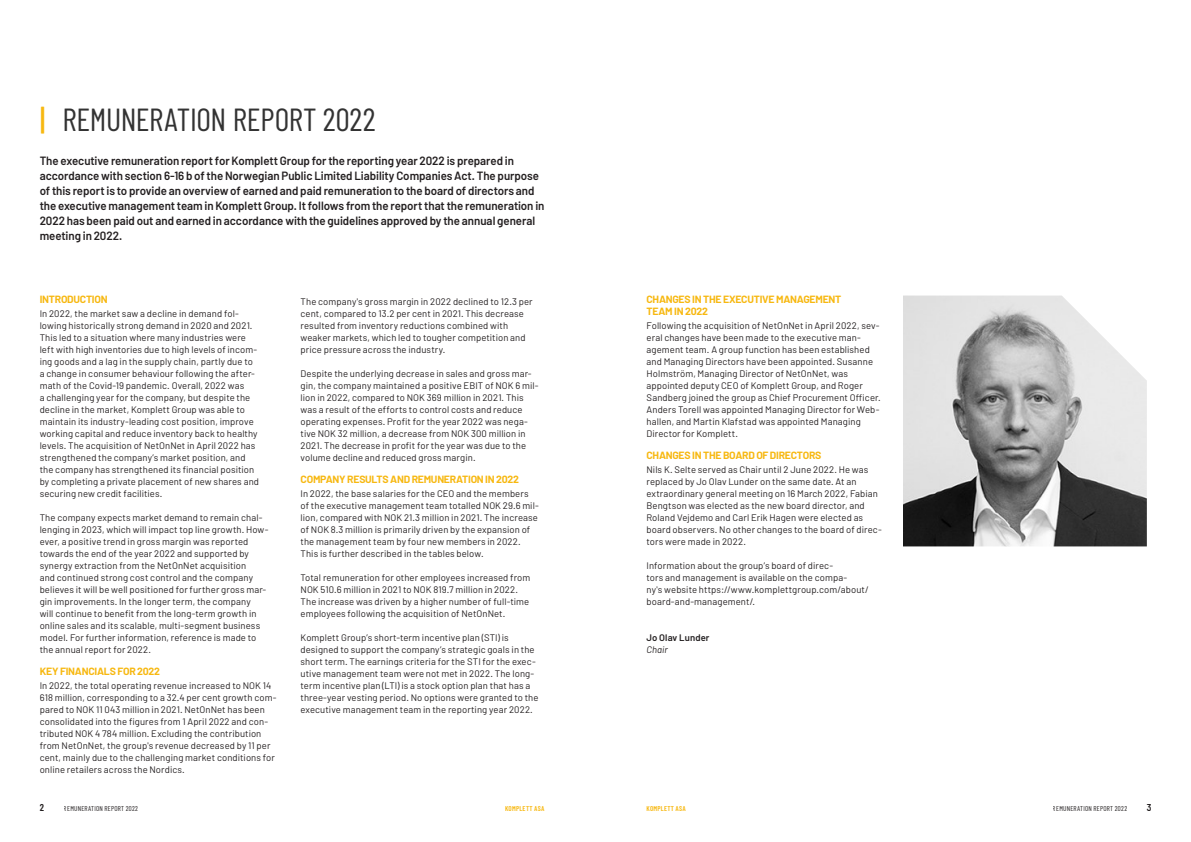
<style>
.page{position:relative;width:1191px;height:842px;background:#fff}
.page>*{position:absolute;margin:0;border:0;box-sizing:border-box;transform-origin:0 0}
.t1{font:32px "Barlow Condensed";letter-spacing:-.01em;color:#333}
.Ingress{font:600 12px/15px "Barlow";letter-spacing:-.005em;color:#231f20;scale:.96 1}
.Mellomtittel_1{font:700 10.5px/12px "Barlow";letter-spacing:-.025em;color:#f7b811}
.t2{font:600 10px "Barlow Condensed";color:#231f20}
.Brt_1__main{font:9.5px/12px "Barlow";letter-spacing:.01em;color:#231f20}
.Brt_1__main-2{font:600 9.5px/12px "Barlow";letter-spacing:.01em;color:#231f20}
.t3{font:7px "Barlow Condensed";letter-spacing:.035em;color:#231f20}
.t4{font:600 7px "Barlow Condensed";letter-spacing:.03em;color:#f7b811}
.s1{font-family:"Barlow";font-weight:500;color:#f7b811}
.s2{font-weight:400;font-style:italic}
</style>
<div class="page">
<img style="left:903px;top:296px;width:243px;height:250px">
<p class="t1" style="left:40px;top:100px;width:337px"><span class="s1">|</span> REMUNERATION REPORT 2022</p>
<p class="Ingress" style="left:40px;top:153px;width:527px">The executive remuneration report for Komplett Group for the reporting year 2022 is prepared in accordance with section 6-16 b of the Norwegian Public Limited Liability Companies Act. The purpose of this report is to provide an overview of earned and paid remuneration to the board of directors and the executive management team in Komplett Group. It follows from the report that the remuneration in 2022 has been paid out and earned in accordance with the guidelines approved by the annual general meeting in 2022.</p>
<p class="Mellomtittel_1" style="left:40px;top:293px;width:69px">INTRODUCTION</p>
<p class="Brt_1__main" style="left:40px;top:307px;width:221px">In 2022, the market saw a decline in demand fol&shy;lowing historically strong demand in 2020 and 2021.<br>This led to a situation where many industries were left with high inventories due to high levels of incom&shy;ing goods and a lag in the supply chain, partly due to a change in consumer behaviour following the after&shy;math of the Covid-19 pandemic. Overall, 2022 was<br>a challenging year for the company, but despite the decline in the market, Komplett Group was able to maintain its industry-leading cost position, improve working capital and reduce inventory back to healthy levels. The acquisition of NetOnNet in April 2022 has strengthened the company’s market position, and the company has strengthened its financial position by completing a private placement of new shares and securing new credit facilities.</p>
<p class="Brt_1__main" style="left:40px;top:511px;width:230px">The company expects market demand to remain chal&shy;lenging in 2023, which will impact top line growth. How&shy;ever, a positive trend in gross margin was reported towards the end of the year 2022 and supported by synergy extraction from the NetOnNet acquisition<br>and continued strong cost control and the company believes it will be well positioned for further gross mar&shy;gin improvements. In the longer term, the company<br>will continue to benefit from the long-term growth in online sales and its scalable, multi-segment business model. For further information, reference is made to the annual report for 2022.</p>
<p class="Mellomtittel_1" style="left:40px;top:665px;width:122px">KEY FINANCIALS FOR 2022</p>
<p class="Brt_1__main" style="left:40px;top:679px;width:238px">In 2022, the total operating revenue increased to NOK 14<br>618 million, corresponding to a 32.4 per cent growth com&shy;pared to NOK 11 043 million in 2021. NetOnNet has been consolidated into the figures from 1 April 2022 and con&shy;tributed NOK 4 784 million. Excluding the contribution from NetOnNet, the group's revenue decreased by 11 per cent, mainly due to the challenging market conditions for online retailers across the Nordics.</p>
<p class="Brt_1__main" style="left:300px;top:295px;width:234px">The company's gross margin in 2022 declined to 12.3 per cent, compared to 13.2 per cent in 2021. This decrease resulted from inventory reductions combined with weaker markets, which led to tougher competition and price pressure across the industry.</p>
<p class="Brt_1__main" style="left:300px;top:367px;width:239px">Despite the underlying decrease in sales and gross mar&shy;gin, the company maintained a positive EBIT of NOK 6 mil&shy;lion in 2022, compared to NOK 369 million in 2021. This was a result of the efforts to control costs and reduce operating expenses. Profit for the year 2022 was nega&shy;tive NOK 32 million, a decrease from NOK 300 million in 2021. The decrease in profit for the year was due to the volume decline and reduced gross margin.</p>
<p class="Mellomtittel_1" style="left:300px;top:473px;width:220px">COMPANY RESULTS AND REMUNERATION IN 2022</p>
<p class="Brt_1__main" style="left:300px;top:487px;width:240px">In 2022, the base salaries for the CEO and the members of the executive management team totalled NOK 29.6 mil&shy;lion, compared with NOK 21.3 million in 2021. The increase of NOK 8.3 million is primarily driven by the expansion of the management team by four new members in 2022.<br>This is further described in the tables below.</p>
<p class="Brt_1__main" style="left:300px;top:571px;width:231px">Total remuneration for other employees increased from NOK 510.6 million in 2021 to NOK 819.7 million in 2022.<br>The increase was driven by a higher number of full-time employees following the acquisition of NetOnNet.</p>
<p class="Brt_1__main" style="left:300px;top:631px;width:239px">Komplett Group’s short-term incentive plan (STI) is designed to support the company’s strategic goals in the short term. The earnings criteria for the STI for the exec&shy;utive management team were not met in 2022. The long&shy;term incentive plan (LTI) is a stock option plan that has a three-year vesting period. No options were granted to the executive management team in the reporting year 2022.</p>
<p class="Mellomtittel_1" style="left:646px;top:293px;width:196px">CHANGES IN THE EXECUTIVE MANAGEMENT<br>TEAM IN 2022</p>
<p class="Brt_1__main" style="left:646px;top:319px;width:236px">Following the acquisition of NetOnNet in April 2022, sev&shy;eral changes have been made to the executive man&shy;agement team. A group function has been established and Managing Directors have been appointed. Susanne Holmström, Managing Director of NetOnNet, was appointed deputy CEO of Komplett Group, and Roger Sandberg joined the group as Chief Procurement Officer.<br>Anders Torell was appointed Managing Director for Web&shy;hallen, and Martin Klafstad was appointed Managing Director for Komplett.</p>
<p class="Mellomtittel_1" style="left:646px;top:449px;width:176px">CHANGES IN THE BOARD OF DIRECTORS</p>
<p class="Brt_1__main" style="left:646px;top:463px;width:237px">Nils K. Selte served as Chair until 2 June 2022. He was replaced by Jo Olav Lunder on the same date. At an extraordinary general meeting on 16 March 2022, Fabian Bengtson was elected as the new board director, and Roland Vejdemo and Carl Erik Hagen were elected as board observers. No other changes to the board of direc&shy;tors were made in 2022.</p>
<p class="Brt_1__main" style="left:646px;top:559px;width:224px">Information about the group’s board of direc-<br>tors and management is available on the compa-<br>ny's website https://www.komplettgroup.com/about/ board-and-management/.</p>
<p class="Brt_1__main-2" style="left:646px;top:631px;width:64px">Jo Olav Lunder<br><span class="s2">Chair</span></p>
<p class="t2" style="left:40px;top:801px;width:6px">2</p>
<p class="t3" style="left:64px;top:804px;width:76px">REMUNERATION REPORT 2022</p>
<p class="t4" style="left:505px;top:804px;width:41px">KOMPLETT ASA</p>
<p class="t4" style="left:646px;top:804px;width:41px">KOMPLETT ASA</p>
<p class="t3" style="left:1052px;top:804px;width:76px">REMUNERATION REPORT 2022</p>
<p class="t2" style="left:1146px;top:801px;width:6px">3</p>
</div>
